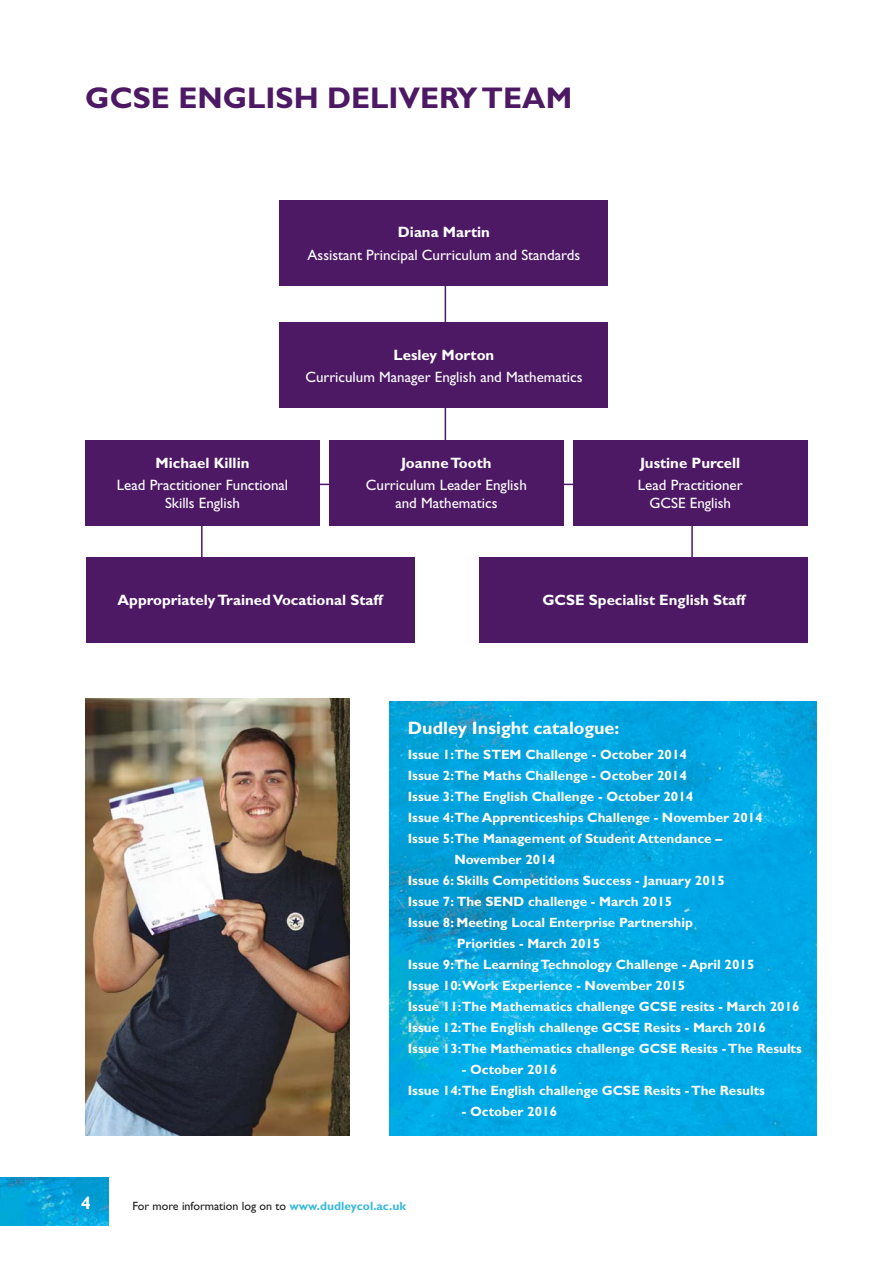
<style>
.page{position:relative;width:893px;height:1263px;background:#fff}
.page>*{position:absolute;margin:0;border:0;box-sizing:border-box;transform-origin:0 0}
.t1{font:700 30px "Gill Sans";color:#4d1965}
.t2{font:700 18px "Gill Sans";color:#fff}
.t3{font:15px/18px "Gill Sans";color:#fff;text-align:center}
.t4{font:700 15px "Gill Sans";color:#fff}
.t5{font:700 13.5px/21px "Gill Sans";color:#fff}
.t6{font:12px "Gill Sans";color:#1d1d1b}
.s1{font-weight:700;color:#3abad9}
</style>
<div class="page">
<img style="left:0;top:1178px;width:108px;height:47px">
<hr style="left:691px;top:485px;width:2px;height:115px;background:#4d1965">
<hr style="left:201px;top:485px;width:2px;height:115px;background:#4d1965">
<hr style="left:264px;top:484px;width:322px;height:1px;background:#4d1965">
<hr style="left:445px;top:273px;width:1px;height:179px;background:#4d1965">
<img style="left:390px;top:702px;width:426px;height:433px">
<div style="left:279px;top:200px;width:329px;height:86px;background:#4d1965"></div>
<div style="left:279px;top:322px;width:329px;height:86px;background:#4d1965"></div>
<div style="left:85px;top:440px;width:235px;height:85px;background:#4d1965"></div>
<div style="left:86px;top:557px;width:328px;height:86px;background:#4d1965"></div>
<div style="left:479px;top:557px;width:329px;height:86px;background:#4d1965"></div>
<div style="left:329px;top:440px;width:235px;height:85px;background:#4d1965"></div>
<div style="left:573px;top:440px;width:234px;height:85px;background:#4d1965"></div>
<img style="left:86px;top:698px;width:263px;height:437px">
<h1 class="t1" style="left:85px;top:87px;width:488px">GCSE ENGLISH DELIVERY TEAM</h1>
<p class="t4" style="left:398px;top:227px;width:94px">Diana Martin</p>
<p class="t3" style="left:308px;top:247px;width:274px">Assistant Principal Curriculum and Standards</p>
<p class="t4" style="left:393px;top:350px;width:102px">Lesley Morton</p>
<p class="t3" style="left:305px;top:370px;width:278px">Curriculum Manager English and Mathematics</p>
<p class="t4" style="left:156px;top:458px;width:95px">Michael Killin</p>
<p class="t3" style="left:117px;top:478px;width:173px">Lead Practitioner Functional<br>Skills English</p>
<p class="t4" style="left:401px;top:458px;width:92px">Joanne Tooth</p>
<p class="t3" style="left:366px;top:478px;width:162px">Curriculum Leader English and Mathematics</p>
<p class="t4" style="left:640px;top:458px;width:102px">Justine Purcell</p>
<p class="t3" style="left:638px;top:478px;width:106px">Lead Practitioner<br>GCSE English</p>
<p class="t4" style="left:118px;top:595px;width:267px">Appropriately Trained Vocational Staff</p>
<p class="t4" style="left:542px;top:595px;width:204px">GCSE Specialist English Staff</p>
<h2 class="t2" style="left:408px;top:721px;width:213px">Dudley Insight catalogue:</h2>
<p class="t5" style="left:408px;top:745px;width:281px">Issue 1:The STEM Challenge - October 2014</p>
<p class="t5" style="left:408px;top:766px;width:281px">Issue 2:The Maths Challenge - October 2014</p>
<p class="t5" style="left:408px;top:787px;width:287px">Issue 3:The English Challenge - October 2014</p>
<p class="t5" style="left:408px;top:808px;width:356px">Issue 4:The Apprenticeships Challenge - November 2014</p>
<p class="t5" style="left:408px;top:829px;width:316px">Issue 5:The Management of Student Attendance –</p>
<p class="t5" style="left:454px;top:850px;width:102px">November 2014</p>
<p class="t5" style="left:408px;top:871px;width:318px">Issue 6: Skills Competitions Success - January 2015</p>
<p class="t5" style="left:408px;top:892px;width:266px">Issue 7: The SEND challenge - March 2015</p>
<p class="t5" style="left:408px;top:913px;width:287px">Issue 8: Meeting Local Enterprise Partnership</p>
<p class="t5" style="left:457px;top:934px;width:145px">Priorities - March 2015</p>
<p class="t5" style="left:408px;top:955px;width:348px">Issue 9:The Learning Technology Challenge - April 2015</p>
<p class="t5" style="left:408px;top:976px;width:279px">Issue 10:Work Experience - November 2015</p>
<p class="t5" style="left:408px;top:998px;width:393px">Issue 11:The Mathematics challenge GCSE resits - March 2016</p>
<p class="t5" style="left:408px;top:1019px;width:360px">Issue 12:The English challenge GCSE Resits - March 2016</p>
<p class="t5" style="left:408px;top:1040px;width:396px">Issue 13:The Mathematics challenge GCSE Resits - The Results</p>
<p class="t5" style="left:408px;top:1061px;width:359px;text-indent:54px">- October 2016<br>Issue 14:The English challenge GCSE Resits - The Results</p>
<p class="t5" style="left:462px;top:1103px;width:97px">- October 2016</p>
<h2 class="t2" style="left:81px;top:1197px;width:11px">4</h2>
<p class="t6" style="left:132px;top:1202px;width:275px">For more information log on to <span class="s1">www.dudleycol.ac.uk</span></p>
</div>
